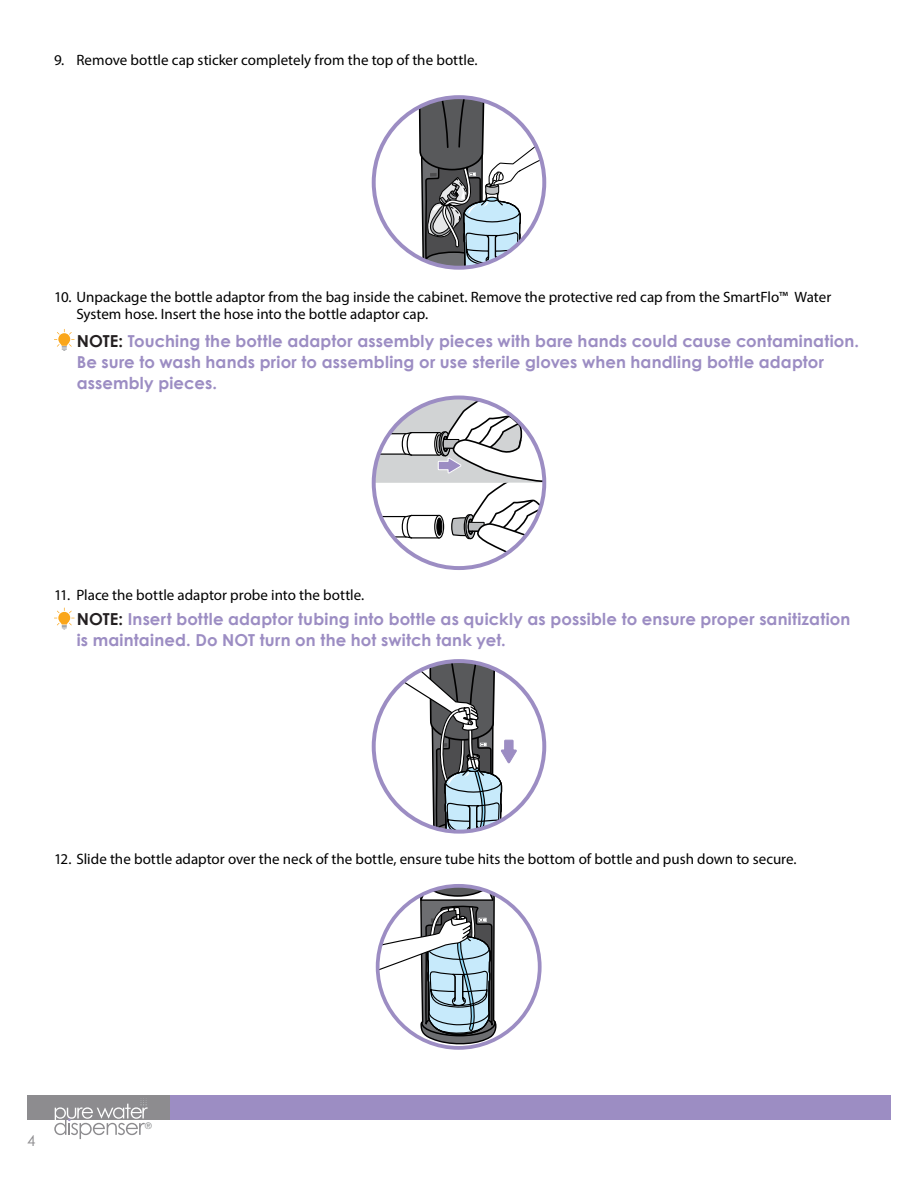
<style>
.page{position:relative;width:918px;height:1188px;background:#fff}
.page>*{position:absolute;margin:0;border:0;box-sizing:border-box;transform-origin:0 0}
.t1{font:700 16.5px/21px "Century Gothic";letter-spacing:.01em;color:#9c8dc3}
.t2{font:15px/16.5px "Myriad Pro";color:#000}
.t3{font:15px "Century Gothic";color:#8d8c8f}
.t4{font:9px "Helvetica Neue";color:#8a8c8e}
.s1{color:#231f20}
</style>
<div class="page">
<div style="left:28px;top:1095px;width:863px;height:25px;background:#8d8c8f"></div>
<div style="left:171px;top:1095px;width:720px;height:25px;background:#9c8dc3"></div>
<svg style="left:54px;top:1098px;width:94px;height:41px"></svg>
<svg style="left:378px;top:886px;width:121px;height:162px"></svg>
<div style="left:376px;top:884px;width:166px;height:166px;border:4px solid #9c8dc3;border-radius:50%"></div>
<svg style="left:392px;top:661px;width:125px;height:171px"></svg>
<svg style="left:417px;top:97px;width:127px;height:170px"></svg>
<div style="left:372px;top:95px;width:174px;height:175px;border:4px solid #9c8dc3;border-radius:50%"></div>
<svg style="left:374px;top:398px;width:170px;height:169px"></svg>
<div style="left:372px;top:396px;width:174px;height:174px;border:4px solid #9c8dc3;border-radius:50%"></div>
<svg style="left:54px;top:329px;width:21px;height:22px"></svg>
<svg style="left:54px;top:608px;width:21px;height:22px"></svg>
<p class="t2" style="left:54px;top:52px;width:425px">9. Remove bottle cap sticker completely from the top of the bottle.</p>
<p class="t2" style="left:76px;top:289px;width:756px;text-indent:-22px">10. Unpackage the bottle adaptor from the bag inside the cabinet. Remove the protective red cap from the SmartFlo™ Water<br>System hose. Insert the hose into the bottle adaptor cap.</p>
<p class="t1" style="left:77px;top:330px;width:784px"><span class="s1">NOTE:</span> Touching the bottle adaptor assembly pieces with bare hands could cause contamination.<br>Be sure to wash hands prior to assembling or use sterile gloves when handling bottle adaptor assembly pieces.</p>
<p class="t2" style="left:54px;top:586px;width:312px">11. Place the bottle adaptor probe into the bottle.</p>
<p class="t1" style="left:77px;top:608px;width:775px"><span class="s1">NOTE:</span> Insert bottle adaptor tubing into bottle as quickly as possible to ensure proper sanitization is maintained. Do NOT turn on the hot switch tank yet.</p>
<p class="t2" style="left:54px;top:850px;width:744px">12. Slide the bottle adaptor over the neck of the bottle, ensure tube hits the bottom of bottle and push down to secure.</p>
<p class="t3" style="left:27px;top:1132px;width:10px">4</p>
<p class="t4" style="left:145px;top:1119px;width:9px">®</p>
</div>
